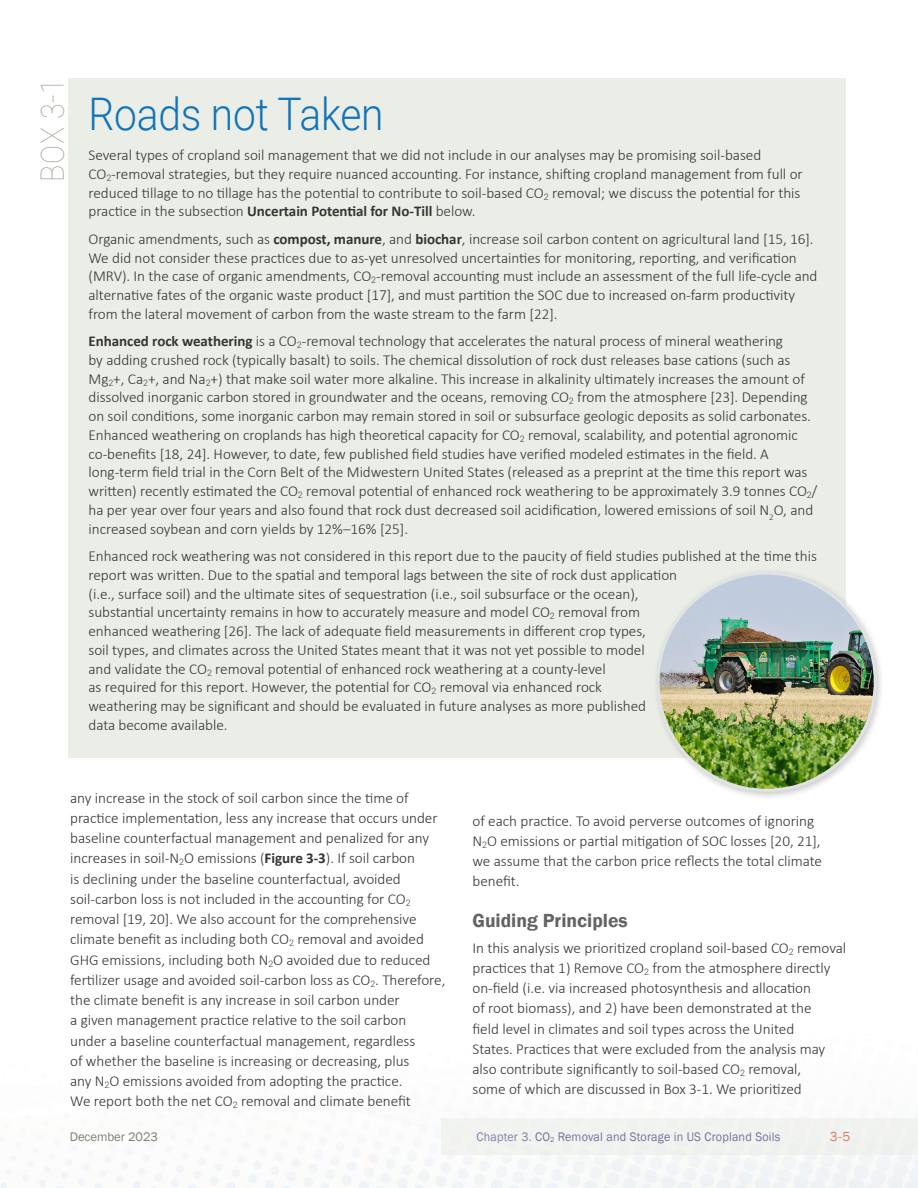
<style>
.page{position:relative;width:918px;height:1188px;background:#fff}
.page>*{position:absolute;margin:0;border:0;box-sizing:border-box;transform-origin:0 0}
._00_Box_Heading-01{font:300 45px "Roboto";letter-spacing:-.005em;color:#1274ba;scale:.91 1}
._00_Box_Number{font:100 32.1px "Roboto";color:#a6aa99;scale:.89 1}
._00_Heading-03{font:600 19.5px "Franklin Gothic";color:#636366}
._00_Box_Text{font:300 15.15px/18.8px "Calibri";letter-spacing:-.005em;color:#363536}
._05_text_with_GREP_styles{font:300 15.15px/20.2px "Calibri";letter-spacing:-.005em;color:#363536}
.t1{font:13.5px "Franklin Gothic";color:#db7d67}
.t2{font:12.75px "Franklin Gothic";letter-spacing:.015em;color:#72729d;scale:.95 1}
.t3{font:12.75px "Franklin Gothic";letter-spacing:-.005em;color:#7c8175}
.s1{font-weight:700;font-size:15px}
.s2{color:#8483aa}
</style>
<div class="page">
<div style="left:441px;top:1118px;width:477px;height:36px;background:#f0f3ef"></div>
<div style="left:68px;top:78px;width:778px;height:679px;background:#ebeee6"></div>
<div style="left:653px;top:568px;width:232px;height:232px;background:#808285;opacity:.4"></div>
<img style="left:658px;top:573px;width:217px;height:217px;border-radius:109px">
<p class="_00_Box_Number" style="left:30px;top:182px;width:118px;rotate:-90deg">BOX 3-1</p>
<p class="_00_Box_Heading-01" style="left:89px;top:82px;width:326px">Roads not Taken</p>
<p class="_00_Box_Text" style="left:89px;top:146px;width:716px">Several types of cropland soil management that we did not include in our analyses may be promising soil-based CO<sub>2</sub>-removal strategies, but they require nuanced accounting. For instance, shifting cropland management from full or reduced tillage to no tillage has the potential to contribute to soil-based CO<sub>2</sub> removal; we discuss the potential for this practice in the subsection <span class="s1">Uncertain Potential for No-Till</span> below.</p>
<p class="_00_Box_Text" style="left:89px;top:229px;width:731px">Organic amendments, such as <span class="s1">compost, manure</span>, and <span class="s1">biochar</span>, increase soil carbon content on agricultural land [15, 16].<br>We did not consider these practices due to as-yet unresolved uncertainties for monitoring, reporting, and verification (MRV). In the case of organic amendments, CO<sub>2</sub>-removal accounting must include an assessment of the full life-cycle and alternative fates of the organic waste product [17], and must partition the SOC due to increased on-farm productivity from the lateral movement of carbon from the waste stream to the farm [22].</p>
<p class="_00_Box_Text" style="left:89px;top:332px;width:730px"><span class="s1">Enhanced rock weathering</span> is a CO<sub>2</sub>-removal technology that accelerates the natural process of mineral weathering<br>by adding crushed rock (typically basalt) to soils. The chemical dissolution of rock dust releases base cations (such as Mg<sub>2</sub>+, Ca<sub>2</sub>+, and Na<sub>2</sub>+) that make soil water more alkaline. This increase in alkalinity ultimately increases the amount of dissolved inorganic carbon stored in groundwater and the oceans, removing CO<sub>2</sub> from the atmosphere [23]. Depending on soil conditions, some inorganic carbon may remain stored in soil or subsurface geologic deposits as solid carbonates.<br>Enhanced weathering on croplands has high theoretical capacity for CO<sub>2</sub> removal, scalability, and potential agronomic co-benefits [18, 24]. However, to date, few published field studies have verified modeled estimates in the field. A long-term field trial in the Corn Belt of the Midwestern United States (released as a preprint at the time this report was written) recently estimated the CO<sub>2</sub> removal potential of enhanced rock weathering to be approximately 3.9 tonnes CO<sub>2</sub>/ ha per year over four years and also found that rock dust decreased soil acidification, lowered emissions of soil N<sub>2</sub>O, and increased soybean and corn yields by 12%–16% [25].</p>
<p class="_00_Box_Text" style="left:89px;top:546px;width:730px">Enhanced rock weathering was not considered in this report due to the paucity of field studies published at the time this report was written. Due to the spatial and temporal lags between the site of rock dust application<br>(i.e., surface soil) and the ultimate sites of sequestration (i.e., soil subsurface or the ocean),<br>substantial uncertainty remains in how to accurately measure and model CO<sub>2</sub> removal from<br>enhanced weathering [26]. The lack of adequate field measurements in different crop types,<br>soil types, and climates across the United States meant that it was not yet possible to model<br>and validate the CO<sub>2</sub> removal potential of enhanced rock weathering at a county-level<br>as required for this report. However, the potential for CO<sub>2</sub> removal via enhanced rock<br>weathering may be significant and should be evaluated in future analyses as more published<br>data become available.</p>
<p class="_05_text_with_GREP_styles" style="left:70px;top:787px;width:377px">any increase in the stock of soil carbon since the time of practice implementation, less any increase that occurs under baseline counterfactual management and penalized for any increases in soil-N<sub>2</sub>O emissions (<span class="s1">Figure 3-3</span>). If soil carbon<br>is declining under the baseline counterfactual, avoided soil-carbon loss is not included in the accounting for CO<sub>2 </sub>removal [19, 20]. We also account for the comprehensive climate benefit as including both CO<sub>2</sub> removal and avoided GHG emissions, including both N<sub>2</sub>O avoided due to reduced fertilizer usage and avoided soil-carbon loss as CO<sub>2</sub>. Therefore, the climate benefit is any increase in soil carbon under<br>a given management practice relative to the soil carbon under a baseline counterfactual management, regardless<br>of whether the baseline is increasing or decreasing, plus<br>any N<sub>2</sub>O emissions avoided from adopting the practice.<br>We report both the net CO<sub>2</sub> removal and climate benefit</p>
<p class="_05_text_with_GREP_styles" style="left:472px;top:810px;width:351px">of each practice. To avoid perverse outcomes of ignoring N<sub>2</sub>O emissions or partial mitigation of SOC losses [20, 21], we assume that the carbon price reflects the total climate benefit.</p>
<p class="_00_Heading-03" style="left:472px;top:908px;width:157px">Guiding Principles</p>
<p class="_05_text_with_GREP_styles" style="left:472px;top:937px;width:375px">In this analysis we prioritized cropland soil-based CO<sub>2</sub> removal practices that 1) Remove CO<sub>2</sub> from the atmosphere directly on-field (i.e. via increased photosynthesis and allocation<br>of root biomass), and 2) have been demonstrated at the<br>field level in climates and soil types across the United<br>States. Practices that were excluded from the analysis may also contribute significantly to soil-based CO<sub>2</sub> removal,<br>some of which are discussed in Box 3-1. We prioritized</p>
<p class="t3" style="left:70px;top:1129px;width:90px">December 2023</p>
<p class="t2" style="left:476px;top:1129px;width:322px"><span class="s2">Chapter 3.</span> CO<sub>2</sub> Removal and Storage in US Cropland Soils</p>
<p class="t1" style="left:830px;top:1128px;width:22px">3-5</p>
</div>
